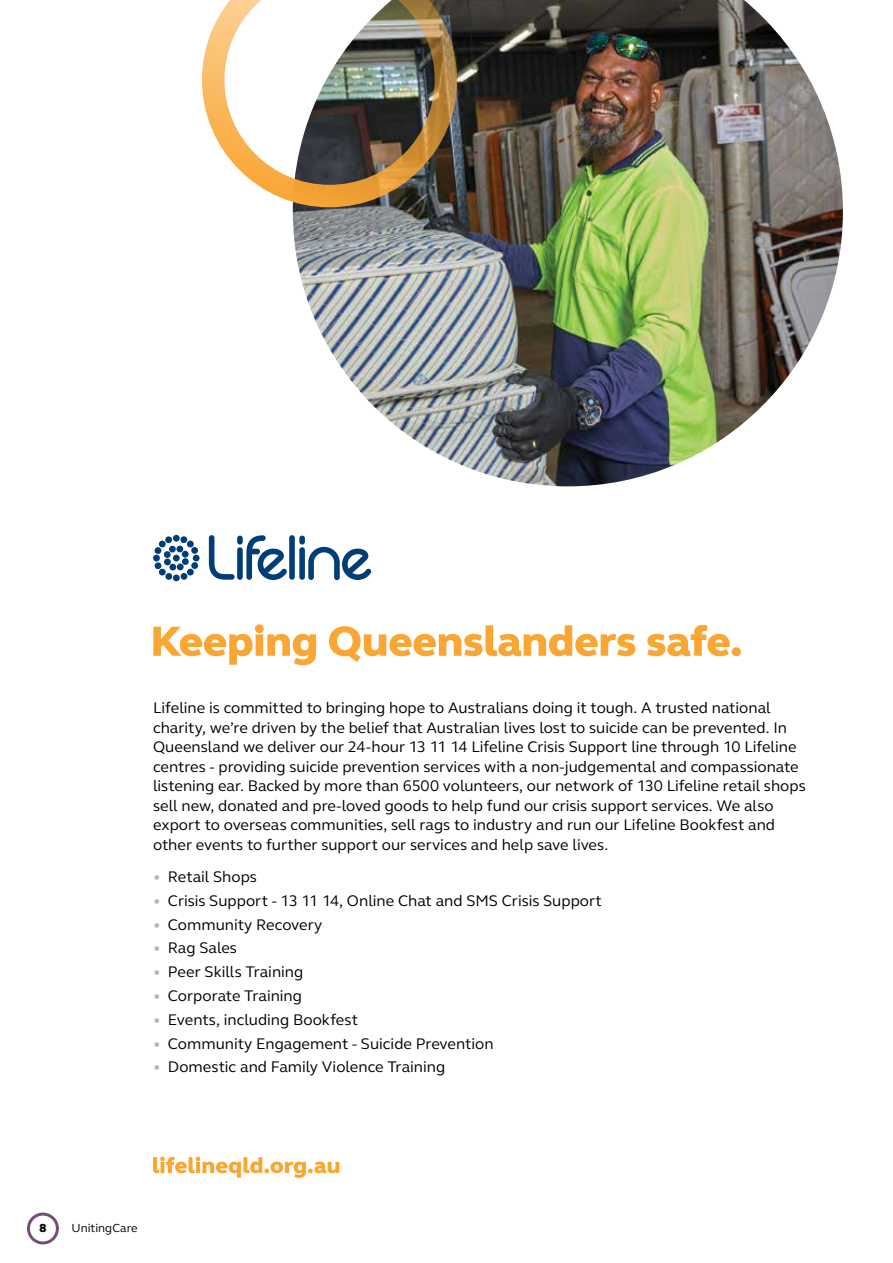
<style>
.page{position:relative;width:893px;height:1263px;background:#fff}
.page>*{position:absolute;margin:0;border:0;box-sizing:border-box;transform-origin:0 0}
.t1{font:15.75px/19.5px "FS Elliot";color:#000}
.t2{font:12px "FS Elliot";color:#000}
.t3{font:800 12px "FS Elliot";color:#000}
.s1{color:#c2a7c7}
</style>
<div class="page">
<img style="left:293px;top:0;width:550px;height:486px">
<img style="left:202px;top:0;width:255px;height:207px">
<svg style="left:209px;top:535px;width:26px;height:45px"></svg>
<div style="left:237px;top:547px;width:6px;height:33px;background:#003d79;border-radius:3px"></div>
<svg style="left:246px;top:535px;width:125px;height:45px"></svg>
<div style="left:237px;top:536px;width:6px;height:9px;background:#003d79;border-radius:3px"></div>
<div style="left:299px;top:547px;width:6px;height:33px;background:#003d79;border-radius:3px"></div>
<div style="left:299px;top:536px;width:6px;height:9px;background:#003d79;border-radius:3px"></div>
<div style="left:173px;top:574px;width:7px;height:7px;background:#003d79;border-radius:50%"></div>
<svg style="left:154px;top:536px;width:45px;height:44px"></svg>
<svg style="left:153px;top:624px;width:588px;height:41px"></svg>
<svg style="left:153px;top:1157px;width:186px;height:21px"></svg>
<div style="left:27px;top:1212px;width:32px;height:32px;border:3px solid #744e75;border-radius:50%"></div>
<p class="t1" style="left:153px;top:698px;width:654px">Lifeline is committed to bringing hope to Australians doing it tough. A trusted national charity, we’re driven by the belief that Australian lives lost to suicide can be prevented. In Queensland we deliver our 24-hour 13 11 14 Lifeline Crisis Support line through 10 Lifeline centres - providing suicide prevention services with a non-judgemental and compassionate listening ear. Backed by more than 6500 volunteers, our network of 130 Lifeline retail shops sell new, donated and pre-loved goods to help fund our crisis support services. We also export to overseas communities, sell rags to industry and run our Lifeline Bookfest and other events to further support our services and help save lives.</p>
<p class="t1" style="left:153px;top:867px;width:105px"><span class="s1">•</span> Retail Shops</p>
<p class="t1" style="left:153px;top:890px;width:450px"><span class="s1">•</span> Crisis Support - 13 11 14, Online Chat and SMS Crisis Support</p>
<p class="t1" style="left:153px;top:914px;width:171px"><span class="s1">•</span> Community Recovery</p>
<p class="t1" style="left:153px;top:938px;width:85px"><span class="s1">•</span> Rag Sales</p>
<p class="t1" style="left:153px;top:962px;width:152px"><span class="s1">•</span> Peer Skills Training</p>
<p class="t1" style="left:153px;top:985px;width:150px"><span class="s1">•</span> Corporate Training</p>
<p class="t1" style="left:153px;top:1009px;width:206px"><span class="s1">•</span> Events, including Bookfest</p>
<p class="t1" style="left:153px;top:1033px;width:342px"><span class="s1">•</span> Community Engagement - Suicide Prevention</p>
<p class="t1" style="left:153px;top:1057px;width:294px"><span class="s1">•</span> Domestic and Family Violence Training</p>
<p class="t3" style="left:39px;top:1220px;width:8px">8</p>
<p class="t2" style="left:72px;top:1219px;width:68px">UnitingCare</p>
</div>
